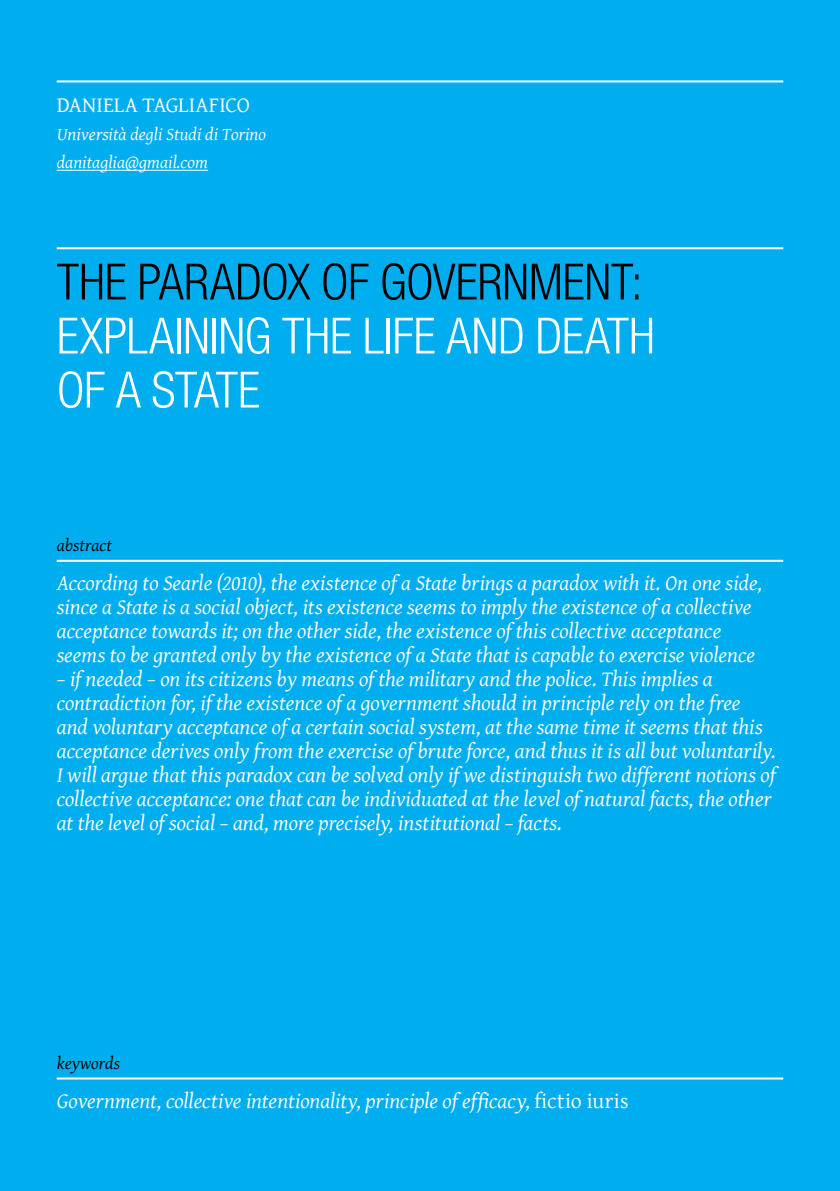
<style>
.page{position:relative;width:840px;height:1191px;background:#fff}
.page>*{position:absolute;margin:0;border:0;box-sizing:border-box;transform-origin:0 0}
.t1{font:300 condensed 50px "Helvetica Neue";letter-spacing:.005em;color:#fff}
.t2{font:300 condensed 50px "Helvetica Neue";color:#000}
.t3{font:italic 22px/24px "Gentium Basic";letter-spacing:-.005em;color:#fff}
.t4{font:22px "Gentium Basic";letter-spacing:.005em;color:#fff}
.t5{font:italic 18px/28px "Gentium Basic";color:#fff}
.t6{font:italic 18px "Gentium Basic";color:#000}
.s1{font-style:normal}
</style>
<div class="page">
<div style="left:0;top:0;width:839px;height:1191px;background:#00aeef"></div>
<hr style="left:57px;top:80px;width:725px;height:2px;background:#fff">
<hr style="left:57px;top:247px;width:725px;height:2px;background:#fff">
<hr style="left:57px;top:560px;width:725px;height:2px;background:#fff">
<hr style="left:57px;top:1077px;width:725px;height:2px;background:#fff">
<hr style="left:57px;top:170px;width:151px;height:1px;background:#fff">
<p class="t4" style="left:57px;top:89px;width:194px">DANIELA TAGLIAFICO</p>
<p class="t5" style="left:57px;top:120px;width:211px">Università degli Studi di Torino danitaglia@gmail.com</p>
<h1 class="t2" style="left:57px;top:253px;width:129px">THE PARADO</h1>
<h1 class="t2" style="left:287px;top:253px;width:119px">X OF GOVERNMENT</h1>
<h1 class="t2" style="left:630px;top:253px;width:13px">:</h1>
<h1 class="t1" style="left:57px;top:307px;width:112px">EXPLAININ</h1>
<h1 class="t1" style="left:244px;top:307px;width:137px">G THE LIFE</h1>
<h1 class="t1" style="left:446px;top:307px;width:27px">AND</h1>
<h1 class="t1" style="left:535px;top:307px;width:50px">DEATH</h1>
<h1 class="t1" style="left:57px;top:361px;width:140px">OF A STATE</h1>
<p class="t6" style="left:57px;top:532px;width:57px">abstract</p>
<p class="t3" style="left:57px;top:570px;width:706px">According to Searle (2010), the existence ofa State brings a paradox with it. On one side, since a State is a social object, its existence seems to imply the existence ofa collective acceptance towards it; on the other side, the existence ofthis collective acceptance seems to be granted only by the existence ofa State that is capable to exercise violence</p>
<p class="t3" style="left:57px;top:666px;width:723px">– ifneeded – on its citizens by means ofthe military and the police. This implies a contradiction for, ifthe existence ofa government should in principle rely on the free<br>and voluntary acceptance ofa certain social system, at the same time it seems that this acceptance derives only from the exercise ofbrute force, and thus it is all but voluntarily.<br>I will argue that this paradox can be solved only ifwe distinguish two different notions of collective acceptance: one that can be individuated at the level ofnatural facts, the other at the level ofsocial – and, more precisely, institutional – facts.</p>
<p class="t6" style="left:57px;top:1050px;width:65px">keywords</p>
<p class="t3" style="left:57px;top:1088px;width:573px">Government, collective intentionality, principle of efficacy, <span class="s1">FICTIO IURIS</span></p>
</div>
